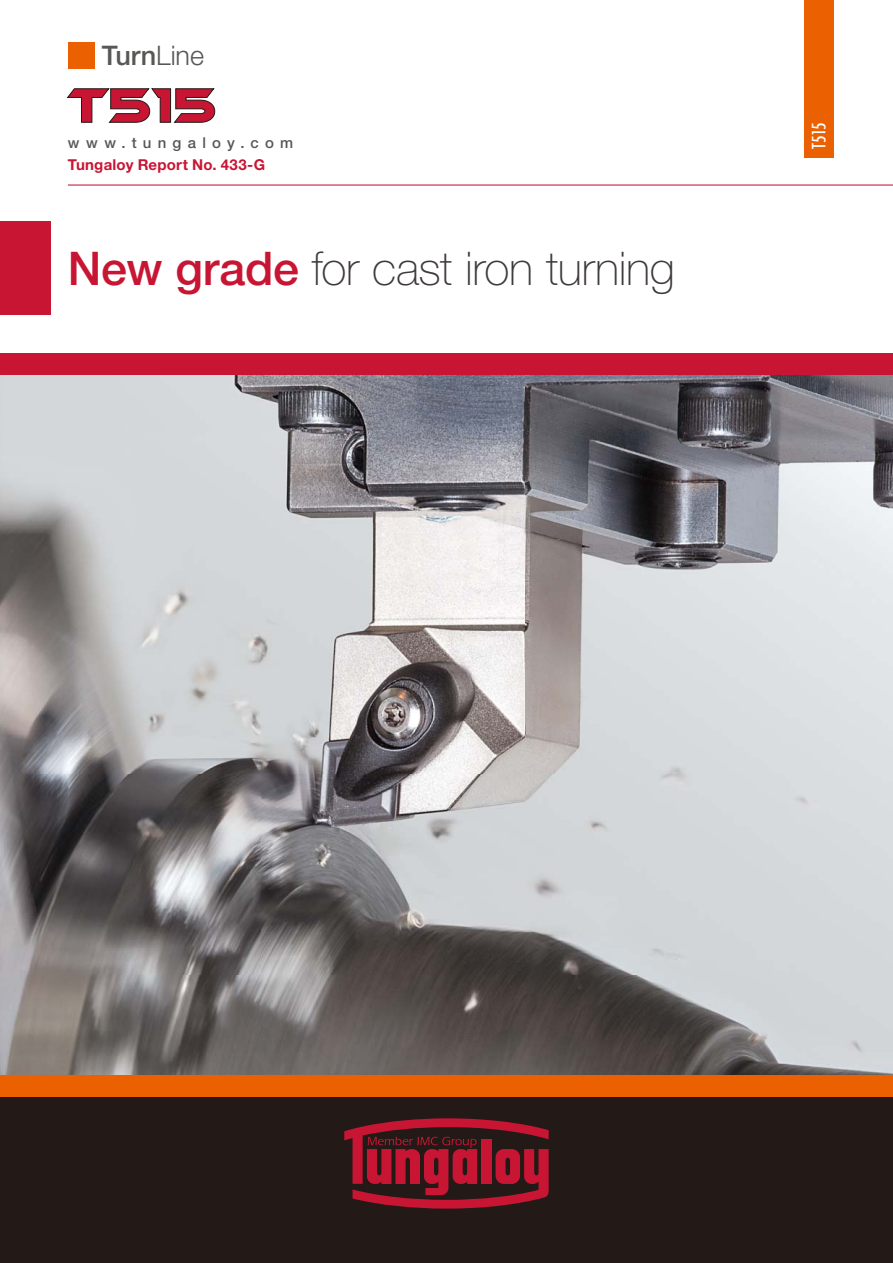
<style>
.page{position:relative;width:893px;height:1263px;background:#fff}
.page>*{position:absolute;margin:0;border:0;box-sizing:border-box;transform-origin:0 0}
.t1{font:100 46.5px "Helvetica Neue LTW1 G";letter-spacing:-.01em;color:#3e3a39}
.t2{font:500 27px "Helvetica Neue LTW1 G";color:#595857}
.t3{font:500 condensed 18px "Futura";color:#fff}
.t4{font:700 15px "Helvetica Neue LTW1 G";letter-spacing:.015em;color:#c81533}
.t5{font:500 15px "Helvetica Neue LTW1 G";letter-spacing:.415em;color:#595857}
.s1{font-weight:300}
.s2{font-weight:500;color:#c81533}
</style>
<div class="page">
<div style="left:68px;top:43px;width:26px;height:26px;background:#eb6101"></div>
<div style="left:0;top:221px;width:51px;height:94px;background:#c81533"></div>
<hr style="left:68px;top:185px;width:824px;height:1px;background:#c81533">
<div style="left:803px;top:0;width:30px;height:157px;background:#eb6101"></div>
<img style="left:0;top:374px;width:892px;height:702px">
<div style="left:0;top:1097px;width:892px;height:166px;background:#231916"></div>
<div style="left:0;top:1076px;width:892px;height:21px;background:#eb6101"></div>
<div style="left:0;top:353px;width:892px;height:21px;background:#c81533"></div>
<svg style="left:344px;top:1118px;width:204px;height:91px"></svg>
<svg style="left:66px;top:88px;width:149px;height:35px"></svg>
<p class="t2" style="left:102px;top:46px;width:104px">Turn<span class="s1">Line</span></p>
<p class="t5" style="left:68px;top:137px;width:227px">www.tungaloy.com</p>
<p class="t4" style="left:68px;top:160px;width:199px">Tungaloy Report No. 433-G</p>
<p class="t1" style="left:68px;top:241px;width:608px"><span class="s2">New grade</span> for cast iron turning</p>
<p class="t3" style="left:807px;top:149px;width:28px;rotate:-90deg">T515</p>
</div>
